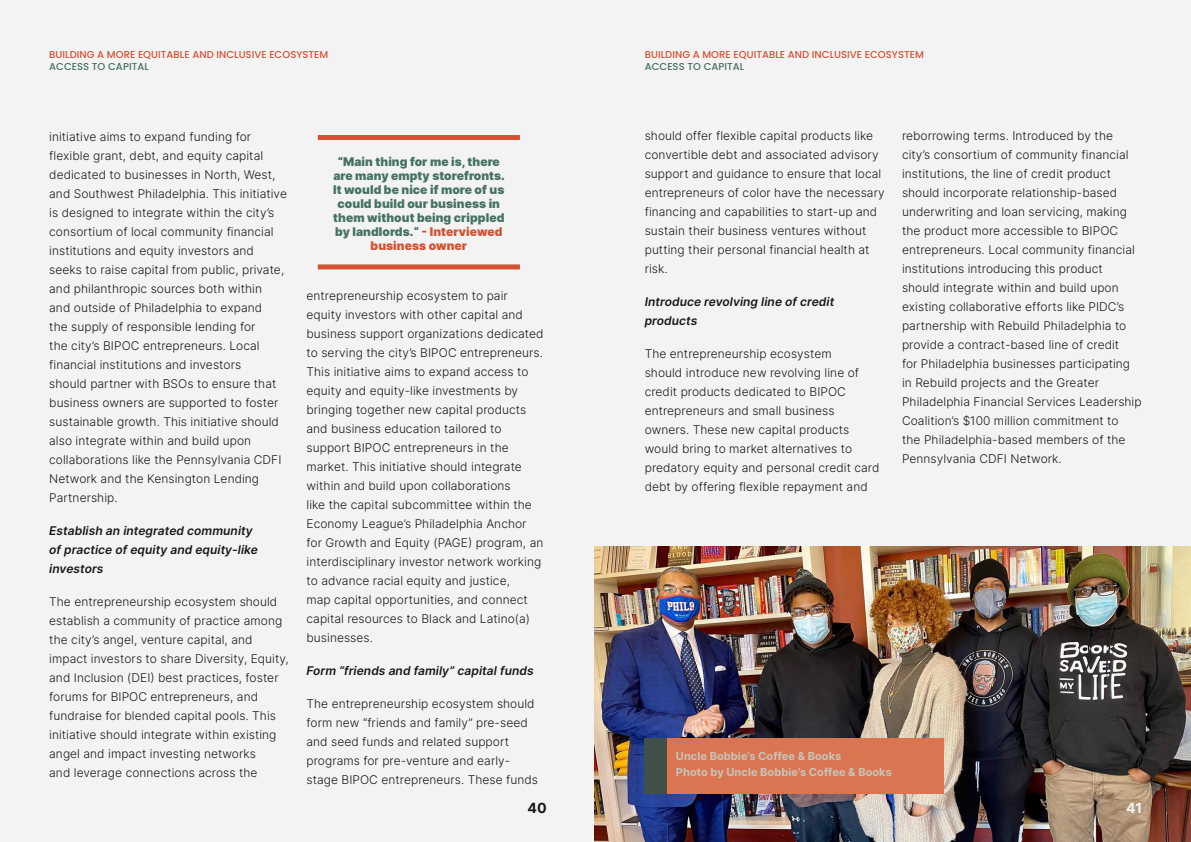
<style>
.page{position:relative;width:1191px;height:842px;background:#fff}
.page>*{position:absolute;margin:0;border:0;box-sizing:border-box;transform-origin:0 0}
.t1{font:700 14px "Inter";color:#151a17}
.t2{font:700 14px "Inter";color:#f3f4f4}
.t3{font:300 12px/19px "Inter";letter-spacing:.005em;color:#151a17}
.t4{font:900 12px/14px "Inter";letter-spacing:.005em;color:#467261;text-align:center}
.t5{font:italic 600 12px/19px "Inter";letter-spacing:.005em;color:#151a17}
.t6{font:700 11px/16px "Inter";letter-spacing:.005em;color:#c5c6ba}
.t7{font:500 10px "Poppins";letter-spacing:.005em;color:#d35233}
.t8{font:500 10px "Poppins";letter-spacing:.005em;color:#467261}
.s1{color:#d35233}
</style>
<div class="page">
<div style="left:595px;top:0;width:595px;height:842px;background:#f3f3f3"></div>
<div style="left:0;top:0;width:595px;height:842px;background:#f3f3f3"></div>
<img style="left:595px;top:546px;width:595px;height:296px">
<div style="left:664px;top:738px;width:280px;height:55px;background:#db7451"></div>
<div style="left:645px;top:738px;width:22px;height:55px;background:#404f48"></div>
<div style="left:318px;top:135px;width:202px;height:5px;background:#d35233"></div>
<div style="left:318px;top:264px;width:202px;height:5px;background:#d35233"></div>
<p class="t7" style="left:49px;top:49px;width:281px">BUILDING A MORE EQUITABLE AND INCLUSIVE ECOSYSTEM</p>
<p class="t8" style="left:49px;top:61px;width:101px">ACCESS TO CAPITAL</p>
<p class="t3" style="left:49px;top:126px;width:239px">initiative aims to expand funding for flexible grant, debt, and equity capital dedicated to businesses in North, West, and Southwest Philadelphia. This initiative is designed to integrate within the city’s consortium of local community financial institutions and equity investors and seeks to raise capital from public, private, and philanthropic sources both within<br>and outside of Philadelphia to expand<br>the supply of responsible lending for<br>the city’s BIPOC entrepreneurs. Local financial institutions and investors<br>should partner with BSOs to ensure that business owners are supported to foster sustainable growth. This initiative should also integrate within and build upon collaborations like the Pennsylvania CDFI Network and the Kensington Lending Partnership.</p>
<p class="t5" style="left:49px;top:520px;width:210px">Establish an integrated community of practice of equity and equity-like investors</p>
<p class="t3" style="left:49px;top:591px;width:241px">The entrepreneurship ecosystem should establish a community of practice among the city’s angel, venture capital, and impact investors to share Diversity, Equity, and Inclusion (DEI) best practices, foster forums for BIPOC entrepreneurs, and fundraise for blended capital pools. This initiative should integrate within existing angel and impact investing networks<br>and leverage connections across the</p>
<p class="t4" style="left:333px;top:154px;width:173px">“Main thing for me is, there are many empty storefronts.<br>It would be nice if more of us could build our business in them without being crippled by landlords.“ <span class="s1">- Interviewed business owner</span></p>
<p class="t3" style="left:306px;top:286px;width:238px">entrepreneurship ecosystem to pair equity investors with other capital and business support organizations dedicated to serving the city’s BIPOC entrepreneurs.<br>This initiative aims to expand access to equity and equity-like investments by bringing together new capital products and business education tailored to support BIPOC entrepreneurs in the market. This initiative should integrate within and build upon collaborations<br>like the capital subcommittee within the Economy League’s Philadelphia Anchor for Growth and Equity (PAGE) program, an interdisciplinary investor network working to advance racial equity and justice,<br>map capital opportunities, and connect capital resources to Black and Latino(a) businesses.</p>
<p class="t5" style="left:306px;top:661px;width:229px">Form “friends and family” capital funds</p>
<p class="t3" style="left:306px;top:694px;width:233px">The entrepreneurship ecosystem should form new “friends and family” pre-seed and seed funds and related support programs for pre-venture and early&shy;stage BIPOC entrepreneurs. These funds</p>
<p class="t7" style="left:645px;top:49px;width:281px">BUILDING A MORE EQUITABLE AND INCLUSIVE ECOSYSTEM</p>
<p class="t8" style="left:645px;top:61px;width:101px">ACCESS TO CAPITAL</p>
<p class="t3" style="left:645px;top:126px;width:241px">should offer flexible capital products like convertible debt and associated advisory support and guidance to ensure that local entrepreneurs of color have the necessary financing and capabilities to start-up and sustain their business ventures without putting their personal financial health at risk.</p>
<p class="t5" style="left:645px;top:292px;width:191px">Introduce revolving line of credit products</p>
<p class="t3" style="left:645px;top:344px;width:236px">The entrepreneurship ecosystem<br>should introduce new revolving line of credit products dedicated to BIPOC entrepreneurs and small business owners. These new capital products would bring to market alternatives to predatory equity and personal credit card debt by offering flexible repayment and</p>
<p class="t3" style="left:902px;top:126px;width:241px">reborrowing terms. Introduced by the city’s consortium of community financial institutions, the line of credit product should incorporate relationship-based underwriting and loan servicing, making the product more accessible to BIPOC entrepreneurs. Local community financial institutions introducing this product should integrate within and build upon existing collaborative efforts like PIDC’s partnership with Rebuild Philadelphia to provide a contract-based line of credit<br>for Philadelphia businesses participating in Rebuild projects and the Greater Philadelphia Financial Services Leadership Coalition’s $100 million commitment to<br>the Philadelphia-based members of the Pennsylvania CDFI Network.</p>
<p class="t6" style="left:676px;top:748px;width:217px">Uncle Bobbie’s Coffee &amp; Books<br>Photo by Uncle Bobbie’s Coffee &amp; Books</p>
<p class="t1" style="left:527px;top:797px;width:21px">40</p>
<p class="t2" style="left:1126px;top:797px;width:18px">41</p>
</div>
